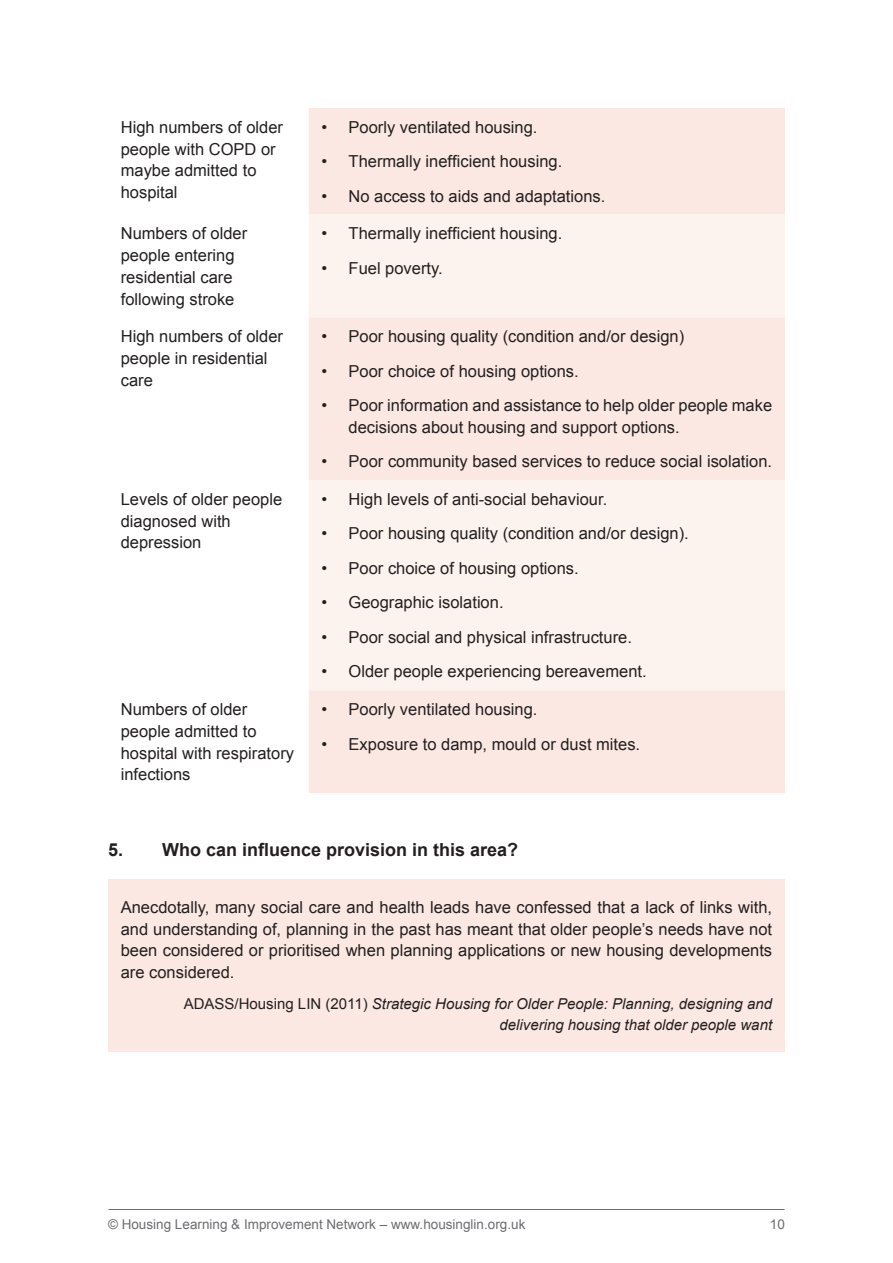
<style>
.page{position:relative;width:893px;height:1263px;background:#fff}
.page>*{position:absolute;margin:0;border:0;box-sizing:border-box;transform-origin:0 0}
.Heading2{font:700 18px "Arial";color:#231f20}
.Para_End{font:16.5px/21.8px "Arial";color:#231f20}
.Para{font:16.5px/21.8px "Arial";color:#231f20;text-align:justify}
.Para_End-2{font:italic 15px/21.8px "Arial";color:#231f20;text-align:right}
.t1{font:13.5px "Arial";color:#6c6d70}
.s1{font-style:normal}
</style>
<div class="page">
<hr style="left:108px;top:1209px;width:676px;height:1px;background:#6c6d70">
<div style="left:309px;top:108px;width:476px;height:685px;background:#fbe8e2"></div>
<svg style="left:309px;top:215px;width:476px;height:475px;fill:#fcf3ef"></svg>
<div style="left:108px;top:879px;width:677px;height:173px;background:#fbe8e2"></div>
<p class="Para_End" style="left:121px;top:116px;width:164px">High numbers of older people with COPD or maybe admitted to hospital</p>
<p class="Para_End" style="left:322px;top:116px;width:217px">• Poorly ventilated housing.</p>
<p class="Para_End" style="left:322px;top:151px;width:242px">• Thermally inefficient housing.</p>
<p class="Para_End" style="left:322px;top:185px;width:285px">• No access to aids and adaptations.</p>
<p class="Para_End" style="left:121px;top:223px;width:128px">Numbers of older people entering residential care following stroke</p>
<p class="Para_End" style="left:322px;top:223px;width:242px">• Thermally inefficient housing.</p>
<p class="Para_End" style="left:322px;top:257px;width:123px">• Fuel poverty.</p>
<p class="Para_End" style="left:121px;top:326px;width:164px">High numbers of older people in residential care</p>
<p class="Para_End" style="left:322px;top:326px;width:364px">• Poor housing quality (condition and/or design)</p>
<p class="Para_End" style="left:322px;top:360px;width:259px">• Poor choice of housing options.</p>
<p class="Para_End" style="left:349px;top:395px;width:425px;text-indent:-27px">• Poor information and assistance to help older people make decisions about housing and support options.</p>
<p class="Para_End" style="left:322px;top:451px;width:452px">• Poor community based services to reduce social isolation.</p>
<p class="Para_End" style="left:121px;top:488px;width:163px">Levels of older people diagnosed with depression</p>
<p class="Para_End" style="left:322px;top:488px;width:287px">• High levels of anti-social behaviour.</p>
<p class="Para_End" style="left:322px;top:523px;width:369px">• Poor housing quality (condition and/or design).</p>
<p class="Para_End" style="left:322px;top:557px;width:259px">• Poor choice of housing options.</p>
<p class="Para_End" style="left:322px;top:592px;width:183px">• Geographic isolation.</p>
<p class="Para_End" style="left:322px;top:626px;width:312px">• Poor social and physical infrastructure.</p>
<p class="Para_End" style="left:322px;top:661px;width:327px">• Older people experiencing bereavement.</p>
<p class="Para_End" style="left:121px;top:698px;width:175px">Numbers of older people admitted to hospital with respiratory infections</p>
<p class="Para_End" style="left:322px;top:698px;width:217px">• Poorly ventilated housing.</p>
<p class="Para_End" style="left:322px;top:733px;width:320px">• Exposure to damp, mould or dust mites.</p>
<p class="Heading2" style="left:108px;top:838px;width:412px">5. Who can influence provision in this area?</p>
<p class="Para" style="left:121px;top:896px;width:653px">Anecdotally, many social care and health leads have confessed that a lack of links with, and understanding of, planning in the past has meant that older people’s needs have not been considered or prioritised when planning applications or new housing developments are considered.</p>
<p class="Para_End-2" style="left:184px;top:993px;width:590px"><span class="s1">ADASS/Housing LIN (2011)</span> Strategic Housing for Older People: Planning, designing and delivering housing that older people want</p>
<p class="t1" style="left:108px;top:1216px;width:419px">© Housing Learning &amp; Improvement Network – www.housinglin.org.uk</p>
<p class="t1" style="left:770px;top:1216px;width:17px">10</p>
</div>
